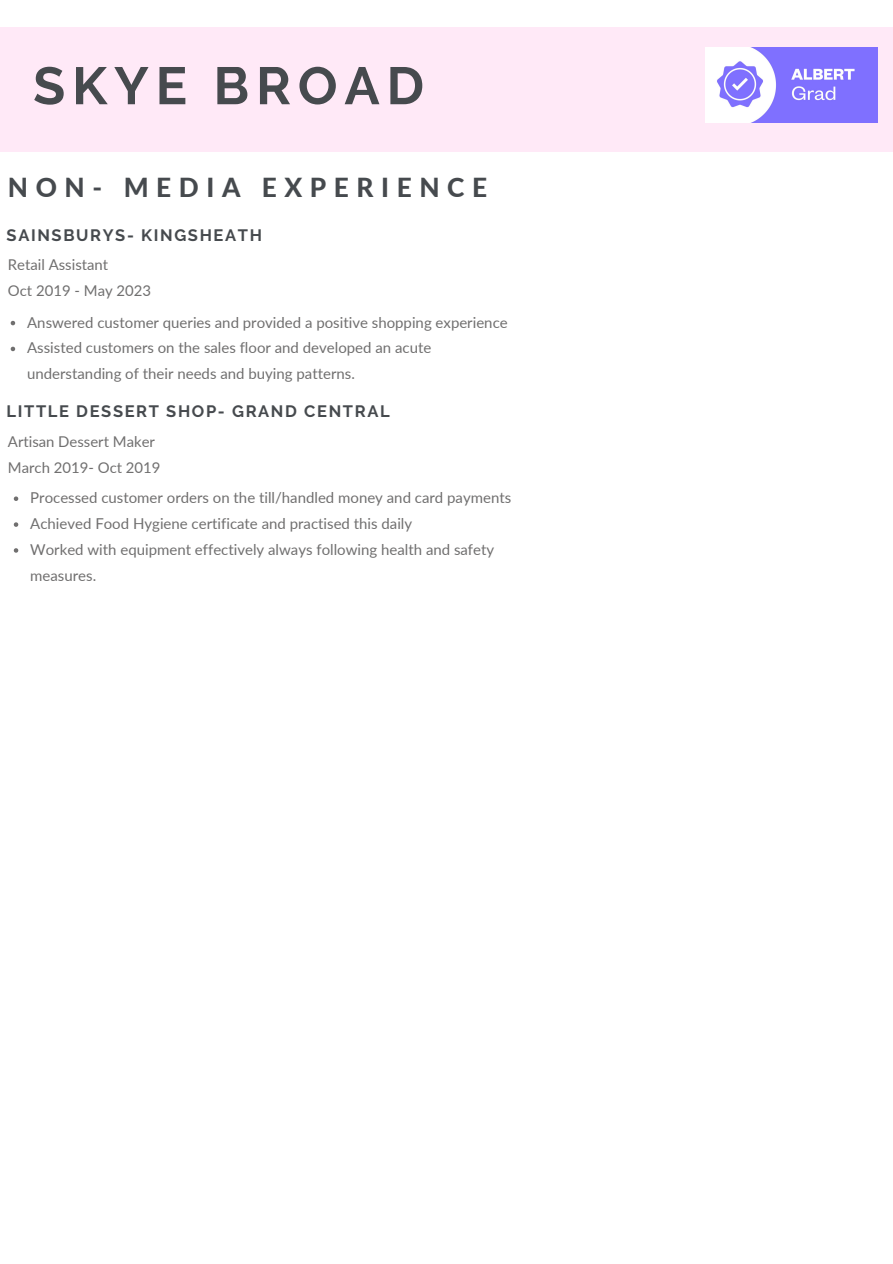
<style>
.page{position:relative;width:893px;height:1264px;background:#fff}
.page>*{position:absolute;margin:0;border:0;box-sizing:border-box;transform-origin:0 0}
.t1{font:700 52.5px "Raleway";letter-spacing:.13em;color:#464a4e}
.t2{font:800 26.25px "Lato";letter-spacing:.29em;color:#464a4e}
.t3{font:700 16.5px "Raleway";letter-spacing:.1em;color:#464a4e}
.t4{font:15px/25.8px "Lato";color:#706f6f}
.t5{font:14.85px "Lato";color:#706f6f}
</style>
<div class="page">
<div style="left:0;top:27px;width:892px;height:125px;background:#ffe9f7"></div>
<img style="left:705px;top:47px;width:172px;height:76px">
<svg style="left:11px;top:321px;width:4px;height:4px"></svg>
<svg style="left:11px;top:347px;width:4px;height:4px"></svg>
<svg style="left:14px;top:496px;width:4px;height:5px"></svg>
<svg style="left:14px;top:522px;width:4px;height:5px"></svg>
<svg style="left:14px;top:548px;width:4px;height:4px"></svg>
<p class="t1" style="left:33px;top:55px;width:392px">SKYE BROAD</p>
<p class="t2" style="left:8px;top:171px;width:480px">NON- MEDIA EXPERIENCE</p>
<p class="t3" style="left:7px;top:225px;width:257px">SAINSBURYS- KINGSHEATH</p>
<p class="t5" style="left:8px;top:255px;width:102px">Retail Assistant</p>
<p class="t5" style="left:8px;top:281px;width:145px">Oct 2019 - May 2023</p>
<p class="t4" style="left:27px;top:309px;width:482px">Answered customer queries and provided a positive shopping experience</p>
<p class="t4" style="left:27px;top:335px;width:405px">Assisted customers on the sales floor and developed an acute understanding of their needs and buying patterns.</p>
<p class="t3" style="left:7px;top:401px;width:384px">LITTLE DESSERT SHOP- GRAND CENTRAL</p>
<p class="t5" style="left:8px;top:432px;width:148px">Artisan Dessert Maker</p>
<p class="t5" style="left:8px;top:458px;width:154px">March 2019- Oct 2019</p>
<p class="t4" style="left:30px;top:484px;width:482px">Processed customer orders on the till/handled money and card payments</p>
<p class="t4" style="left:30px;top:510px;width:383px">Achieved Food Hygiene certificate and practised this daily</p>
<p class="t4" style="left:30px;top:536px;width:465px">Worked with equipment effectively always following health and safety measures.</p>
</div>
